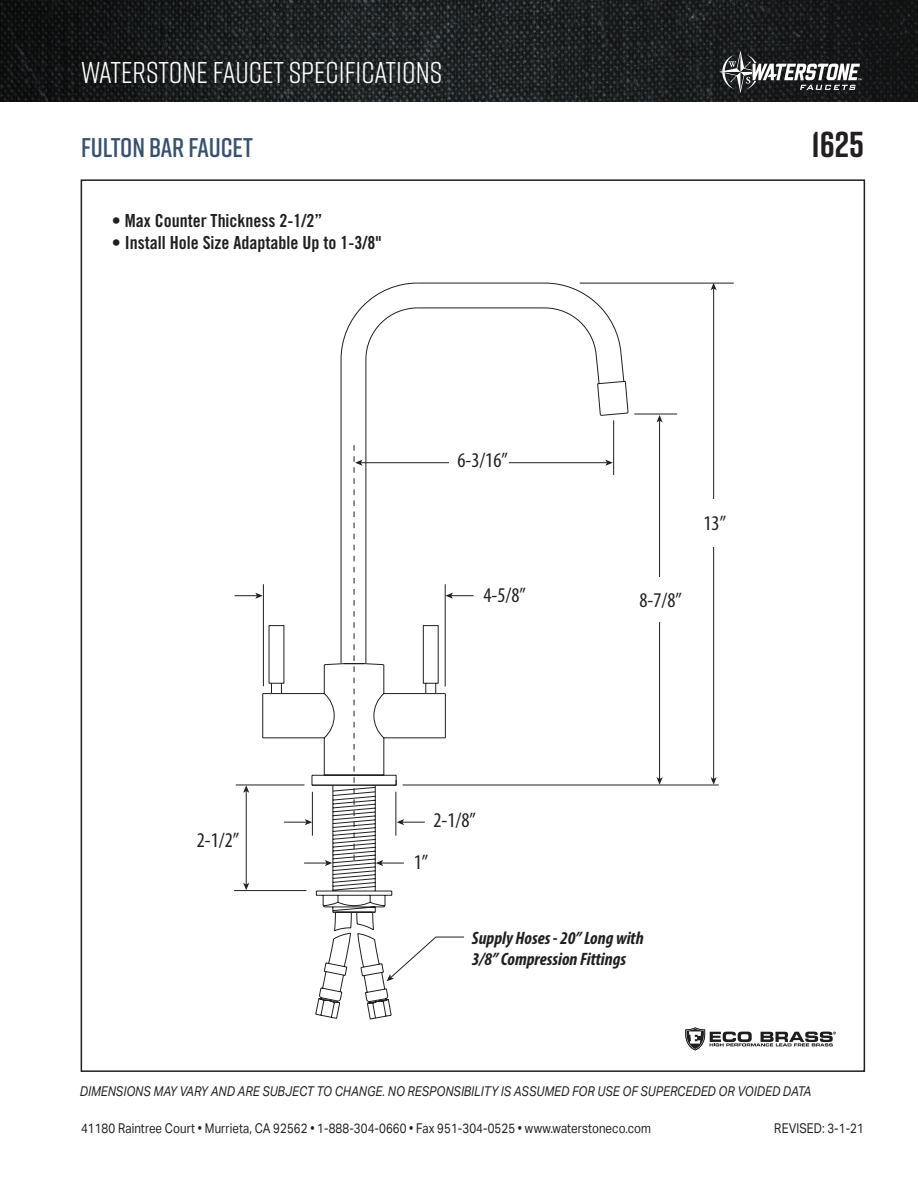
<style>
.page{position:relative;width:918px;height:1188px;background:#fff}
.page>*{position:absolute;margin:0;border:0;box-sizing:border-box;transform-origin:0 0}
.t1{font:700 36px "Rift";color:#231f20}
.t2{font:30px "Rift";color:#fff}
.t3{font:600 27px "Rift";letter-spacing:-.005em;color:#395170}
.t4{font:condensed 21px "Myriad Pro";color:#231f20}
.t5{font:18px "Trade Gothic Bold Cond Twenty";color:#231f20}
.t6{font:italic 700 condensed 18px/21.6px "Myriad Pro";color:#231f20}
.t7{font:13.5px "Aktiv Grotesk";letter-spacing:.01em;color:#231f20;scale:.85 1}
.t8{font:italic 13.5px "Aktiv Grotesk";letter-spacing:.01em;color:#231f20;scale:.85 1}
</style>
<div class="page">
<img style="left:0;top:0;width:918px;height:101px">
<svg style="left:719px;top:51px;width:142px;height:42px"></svg>
<svg style="left:340px;top:282px;width:289px;height:193px"></svg>
<svg style="left:417px;top:282px;width:205px;height:74px"></svg>
<svg style="left:685px;top:1027px;width:151px;height:23px"></svg>
<hr style="left:403px;top:785px;width:316px;height:1px;background:#231f20">
<hr style="left:234px;top:890px;width:72px;height:1px;background:#231f20">
<hr style="left:580px;top:283px;width:154px;height:1px;background:#231f20">
<hr style="left:659px;top:420px;width:1px;height:359px;background:#231f20">
<svg style="left:657px;top:415px;width:6px;height:7px"></svg>
<svg style="left:657px;top:777px;width:6px;height:8px"></svg>
<div style="left:649px;top:577px;width:24px;height:45px;background:#fff"></div>
<hr style="left:360px;top:462px;width:248px;height:1px;background:#231f20">
<svg style="left:605px;top:460px;width:8px;height:6px"></svg>
<svg style="left:235px;top:442px;width:239px;height:578px"></svg>
<div style="left:449px;top:446px;width:60px;height:33px;background:#fff"></div>
<hr style="left:713px;top:288px;width:1px;height:491px;background:#231f20">
<svg style="left:711px;top:283px;width:6px;height:7px"></svg>
<svg style="left:711px;top:777px;width:6px;height:8px"></svg>
<div style="left:703px;top:499px;width:24px;height:48px;background:#fff"></div>
<hr style="left:634px;top:414px;width:43px;height:1px;background:#231f20">
<hr style="left:613px;top:420px;width:1px;height:55px;background:#231f20">
<h2 class="t2" style="left:81px;top:51px;width:363px">WATERSTONE FAUCET SPECIFICATIONS</h2>
<p class="t3" style="left:81px;top:128px;width:173px">FULTON BAR FAUCET</p>
<p class="t1" style="left:811px;top:119px;width:54px">1625</p>
<p class="t5" style="left:112px;top:210px;width:212px">• Max Counter Thickness 2-1/2”</p>
<p class="t5" style="left:112px;top:232px;width:271px">• Install Hole Size Adaptable Up to 1-3/8"</p>
<p class="t4" style="left:457px;top:448px;width:52px">6-3/16”</p>
<p class="t4" style="left:484px;top:582px;width:44px">4-5/8”</p>
<p class="t4" style="left:704px;top:511px;width:24px">13”</p>
<p class="t4" style="left:640px;top:587px;width:44px">8-7/8”</p>
<p class="t4" style="left:197px;top:827px;width:44px">2-1/2”</p>
<p class="t4" style="left:433px;top:808px;width:44px">2-1/8”</p>
<p class="t4" style="left:414px;top:849px;width:16px">1”</p>
<p class="t6" style="left:472px;top:926px;width:173px">Supply Hoses - 20” Long with<br>3/8” Compression Fittings</p>
<p class="t8" style="left:80px;top:1083px;width:862px">DIMENSIONS MAY VARY AND ARE SUBJECT TO CHANGE. NO RESPONSIBILITY IS ASSUMED FOR USE OF SUPERCEDED OR VOIDED DATA</p>
<p class="t7" style="left:81px;top:1120px;width:672px">41180 Raintree Court • Murrieta, CA 92562 • 1-888-304-0660 • Fax 951-304-0525 • www.waterstoneco.com</p>
<p class="t7" style="left:774px;top:1121px;width:107px">REVISED: 3-1-21</p>
</div>
